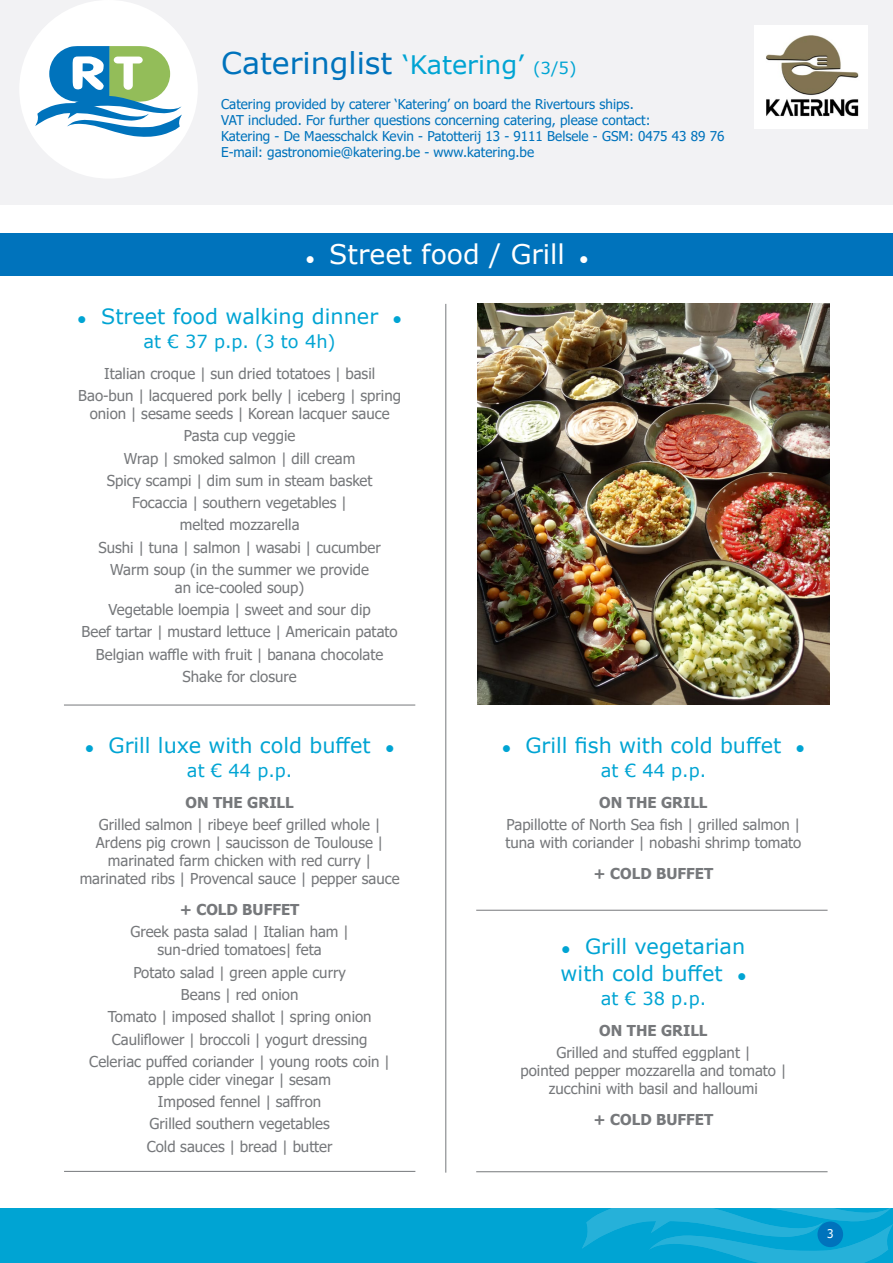
<style>
.page{position:relative;width:893px;height:1263px;background:#fff}
.page>*{position:absolute;margin:0;border:0;box-sizing:border-box;transform-origin:0 0}
.t1{font:30px "Verdana";color:#0073bc}
.t2{font:27px "Verdana";color:#fff}
.t3{font:21px/27px "Verdana";color:#00a4d3}
.t4{font:18px "Verdana";color:#00a4d3}
.t5{font:15px/18px "Tahoma";color:#76787b;text-align:center}
.t6{font:700 15px "Tahoma";color:#76787b}
.t7{font:13.5px/16.2px "Tahoma";color:#0073bc}
.t8{font:12px "Tahoma";color:#fff}
.s1{font-size:25.5px;color:#00a4d3}
.s2{font-size:16.5px;color:#00a4d3}
</style>
<div class="page">
<div style="left:0;top:0;width:893px;height:204px;background:#f2f2f4"></div>
<div style="left:0;top:1209px;width:893px;height:54px;background:#00a4d3"></div>
<svg style="left:582px;top:1208px;width:310px;height:55px"></svg>
<div style="left:817px;top:1221px;width:26px;height:26px;background:#0073bc;border-radius:50%"></div>
<div style="left:19px;top:0;width:179px;height:179px;background:#fff;border-radius:50%"></div>
<svg style="left:35px;top:46px;width:147px;height:91px"></svg>
<img style="left:755px;top:25px;width:112px;height:103px">
<img style="left:478px;top:304px;width:351px;height:401px">
<hr style="left:446px;top:304px;width:1px;height:868px;background:#76787b">
<div style="left:0;top:234px;width:893px;height:42px;background:#0073bc"></div>
<hr style="left:64px;top:705px;width:351px;height:1px;background:#76787b">
<hr style="left:476px;top:910px;width:351px;height:1px;background:#76787b">
<hr style="left:476px;top:1171px;width:351px;height:1px;background:#76787b">
<hr style="left:64px;top:1171px;width:351px;height:1px;background:#76787b">
<p class="t1" style="left:221px;top:42px;width:357px">Cateringlist <span class="s1">‘Katering’</span> <span class="s2">(3/5)</span></p>
<p class="t7" style="left:221px;top:97px;width:505px">Catering provided by caterer ‘Katering’ on board the Rivertours ships.<br>VAT included. For further questions concerning catering, please contact:<br>Katering - De Maesschalck Kevin - Patotterij 13 - 9111 Belsele - GSM: 0475 43 89 76<br>E-mail: gastronomie@katering.be - www.katering.be</p>
<p class="t2" style="left:306px;top:236px;width:284px">● Street food / Grill ●</p>
<p class="t3" style="left:78px;top:303px;width:325px">● Street food walking dinner ●</p>
<p class="t4" style="left:144px;top:329px;width:194px">at € 37 p.p. (3 to 4h)</p>
<p class="t5" style="left:104px;top:365px;width:273px">Italian croque | sun dried totatoes | basil</p>
<p class="t5" style="left:78px;top:387px;width:324px">Bao-bun | lacquered pork belly | iceberg | spring onion | sesame seeds | Korean lacquer sauce</p>
<p class="t5" style="left:184px;top:428px;width:113px">Pasta cup veggie</p>
<p class="t5" style="left:124px;top:450px;width:233px">Wrap | smoked salmon | dill cream</p>
<p class="t5" style="left:107px;top:472px;width:267px">Spicy scampi | dim sum in steam basket</p>
<p class="t5" style="left:132px;top:494px;width:216px">Focaccia | southern vegetables |</p>
<p class="t5" style="left:180px;top:517px;width:121px">melted mozzarella</p>
<p class="t5" style="left:98px;top:539px;width:284px">Sushi | tuna | salmon | wasabi | cucumber</p>
<p class="t5" style="left:110px;top:561px;width:260px">Warm soup (in the summer we provide an ice-cooled soup)</p>
<p class="t5" style="left:109px;top:601px;width:264px">Vegetable loempia | sweet and sour dip</p>
<p class="t5" style="left:82px;top:624px;width:318px">Beef tartar | mustard lettuce | Americain patato</p>
<p class="t5" style="left:96px;top:646px;width:289px">Belgian waffle with fruit | banana chocolate</p>
<p class="t5" style="left:183px;top:668px;width:116px">Shake for closure</p>
<p class="t3" style="left:85px;top:732px;width:311px">● Grill luxe with cold buffet ●</p>
<p class="t4" style="left:187px;top:758px;width:107px">at € 44 p.p.</p>
<p class="t6" style="left:185px;top:792px;width:110px">ON THE GRILL</p>
<p class="t5" style="left:80px;top:817px;width:321px">Grilled salmon | ribeye beef grilled whole | Ardens pig crown | saucisson de Toulouse | marinated farm chicken with red curry | marinated ribs | Provencal sauce | pepper sauce</p>
<p class="t6" style="left:180px;top:899px;width:121px">+ COLD BUFFET</p>
<p class="t5" style="left:130px;top:924px;width:220px">Greek pasta salad | Italian ham | sun-dried tomatoes| feta</p>
<p class="t5" style="left:133px;top:964px;width:214px">Potato salad | green apple curry</p>
<p class="t5" style="left:181px;top:986px;width:119px">Beans | red onion</p>
<p class="t5" style="left:108px;top:1009px;width:265px">Tomato | imposed shallot | spring onion</p>
<p class="t5" style="left:112px;top:1031px;width:257px">Cauliflower | broccoli | yogurt dressing</p>
<p class="t5" style="left:89px;top:1053px;width:302px">Celeriac puffed coriander | young roots coin | apple cider vinegar | sesam</p>
<p class="t5" style="left:158px;top:1093px;width:165px">Imposed fennel | saffron</p>
<p class="t5" style="left:150px;top:1116px;width:182px">Grilled southern vegetables</p>
<p class="t5" style="left:147px;top:1138px;width:187px">Cold sauces | bread | butter</p>
<p class="t3" style="left:502px;top:731px;width:304px">● Grill fish with cold buffet ●</p>
<p class="t4" style="left:601px;top:758px;width:107px">at € 44 p.p.</p>
<p class="t6" style="left:599px;top:791px;width:110px">ON THE GRILL</p>
<p class="t5" style="left:505px;top:816px;width:297px;text-align:left">Papillotte of North Sea fish | grilled salmon | tuna with coriander | nobashi shrimp tomato</p>
<p class="t6" style="left:593px;top:863px;width:121px">+ COLD BUFFET</p>
<p class="t3" style="left:561px;top:933px;width:187px">● Grill vegetarian with cold buffet ●</p>
<p class="t4" style="left:601px;top:986px;width:107px">at € 38 p.p.</p>
<p class="t6" style="left:599px;top:1020px;width:110px">ON THE GRILL</p>
<p class="t5" style="left:520px;top:1045px;width:267px">Grilled and stuffed eggplant |<br>pointed pepper mozzarella and tomato | zucchini with basil and halloumi</p>
<p class="t6" style="left:593px;top:1109px;width:121px">+ COLD BUFFET</p>
<p class="t8" style="left:827px;top:1225px;width:8px">3</p>
</div>
